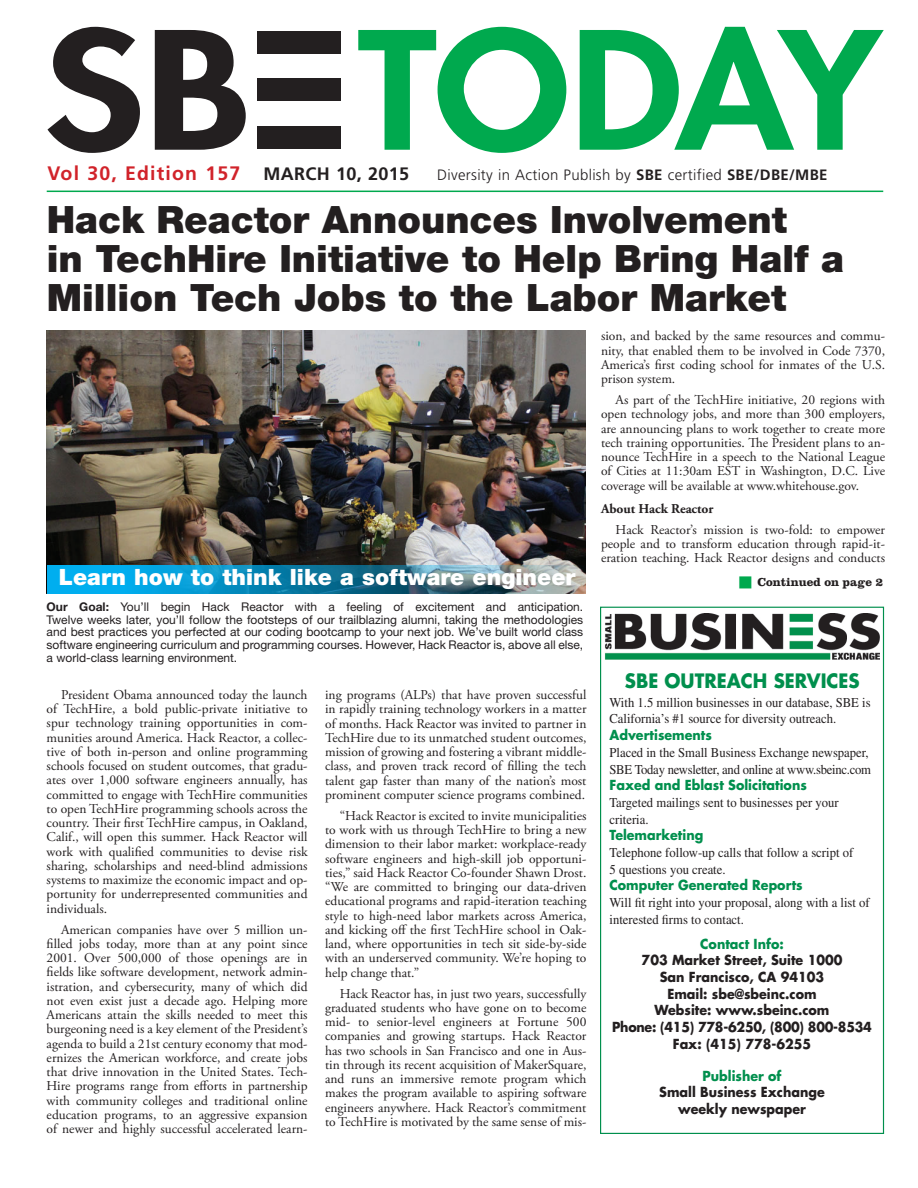
<style>
.page{position:relative;width:918px;height:1188px;background:#fff}
.page>*{position:absolute;margin:0;border:0;box-sizing:border-box;transform-origin:0 0}
.t1{font:900 37.5px/39px "Helvetica Neue LT";color:#231f20}
.t2{font:900 22.5px "Helvetica Neue LT Std";color:#fff}
.t3{font:700 19.5px "Frutiger";letter-spacing:.06em;color:#d1232a}
.t4{font:700 19.35px "Futura";color:#008f4d;scale:.94 1}
.t5{font:300 15px "Frutiger";letter-spacing:.02em;color:#231f20}
.t6{font:13.5px/14.2px "Adobe Garamond Pro";color:#231f20;text-align:justify}
.t7{font:13.5px/16.6px "Times";color:#231f20;scale:.94 1}
.t8{font:700 13.5px/16.6px "Futura";color:#231f20;text-align:center;scale:.94 1}
.t9{font:700 13.5px "Futura";color:#008f4d;scale:.94 1}
.t10{font:700 13.5px "Adobe Garamond Pro";color:#231f20}
.t11{font:12px/12.8px "Helvetica Neue LT Std";color:#231f20;text-align:justify}
.t12{font:700 12px "Clarendon LT Std";color:#231f20}
.s1{font-size:18px;color:#231f20}
.s2{font-weight:700}
</style>
<div class="page">
<hr style="left:47px;top:191px;width:836px;height:1px;background:#00a94e">
<div style="left:600px;top:607px;width:284px;height:527px;background:#fff;border:1px solid #008f4d"></div>
<img style="left:605px;top:614px;width:275px;height:46px">
<div style="left:257px;top:126px;width:84px;height:22px;background:#231f20"></div>
<div style="left:257px;top:78px;width:84px;height:23px;background:#231f20"></div>
<div style="left:257px;top:31px;width:84px;height:22px;background:#231f20"></div>
<svg style="left:47px;top:27px;width:93px;height:126px"></svg>
<svg style="left:155px;top:30px;width:91px;height:120px"></svg>
<svg style="left:358px;top:27px;width:208px;height:126px"></svg>
<svg style="left:580px;top:27px;width:304px;height:123px"></svg>
<img style="left:47px;top:331px;width:539px;height:235px">
<img style="left:47px;top:566px;width:539px;height:28px">
<h3 class="t3" style="left:47px;top:162px;width:363px">Vol 30, Edition 157 <span class="s1">MARCH 10, 2015</span></h3>
<p class="t5" style="left:437px;top:166px;width:392px">Diversity in Action Publish by <span class="s2">SBE</span> certified <span class="s2">SBE/DBE/MBE</span></p>
<h1 class="t1" style="left:47px;top:200px;width:799px">Hack Reactor Announces Involvement<br>in TechHire Initiative to Help Bring Half a<br>Million Tech Jobs to the Labor Market</h1>
<h2 class="t2" style="left:59px;top:564px;width:518px">Learn how to think like a software engineer</h2>
<p class="t11" style="left:47px;top:600px;width:538px"><span class="s2">Our Goal:</span> You’ll begin Hack Reactor with a feeling of excitement and anticipation.<br>Twelve weeks later, you’ll follow the footsteps of our trailblazing alumni, taking the methodologies and best practices you perfected at our coding bootcamp to your next job. We’ve built world class software engineering curriculum and programming courses. However, Hack Reactor is, above all else, a world-class learning environment.</p>
<p class="t6" style="left:47px;top:688px;width:262px;text-indent:15px">President Obama announced today the launch of TechHire, a bold public-private initiative to spur technology training opportunities in com&shy;munities around America. Hack Reactor, a collec&shy;tive of both in-person and online programming schools focused on student outcomes, that gradu&shy;ates over 1,000 software engineers annually, has committed to engage with TechHire communities to open TechHire programming schools across the country. Their first TechHire campus, in Oakland, Calif., will open this summer. Hack Reactor will work with qualified communities to devise risk sharing, scholarships and need-blind admissions systems to maximize the economic impact and op&shy;portunity for underrepresented communities and individuals.</p>
<p class="t6" style="left:47px;top:923px;width:262px;text-indent:15px">American companies have over 5 million un&shy;filled jobs today, more than at any point since 2001. Over 500,000 of those openings are in fields like software development, network admin&shy;istration, and cybersecurity, many of which did not even exist just a decade ago. Helping more Americans attain the skills needed to meet this burgeoning need is a key element of the President’s agenda to build a 21st century economy that mod&shy;ernizes the American workforce, and create jobs that drive innovation in the United States. Tech-Hire programs range from efforts in partnership with community colleges and traditional online education programs, to an aggressive expansion of newer and highly successful accelerated learn-</p>
<p class="t6" style="left:325px;top:688px;width:263px">ing programs (ALPs) that have proven successful in rapidly training technology workers in a matter of months. Hack Reactor was invited to partner in TechHire due to its unmatched student outcomes, mission of growing and fostering a vibrant middle&shy;class, and proven track record of filling the tech talent gap faster than many of the nation’s most prominent computer science programs combined.</p>
<p class="t6" style="left:325px;top:809px;width:263px;text-indent:15px">“Hack Reactor is excited to invite municipalities to work with us through TechHire to bring a new dimension to their labor market: workplace-ready software engineers and high-skill job opportuni&shy;ties,” said Hack Reactor Co-founder Shawn Drost. “We are committed to bringing our data-driven educational programs and rapid-iteration teaching style to high-need labor markets across America, and kicking off the first TechHire school in Oak&shy;land, where opportunities in tech sit side-by-side with an underserved community. We’re hoping to help change that.”</p>
<p class="t6" style="left:325px;top:987px;width:263px;text-indent:15px">Hack Reactor has, in just two years, successfully graduated students who have gone on to become mid- to senior-level engineers at Fortune 500 companies and growing startups. Hack Reactor has two schools in San Francisco and one in Aus&shy;tin through its recent acquisition of MakerSquare, and runs an immersive remote program which makes the program available to aspiring software engineers anywhere. Hack Reactor’s commitment to TechHire is motivated by the same sense of mis-</p>
<p class="t6" style="left:601px;top:330px;width:286px">sion, and backed by the same resources and commu&shy;nity, that enabled them to be involved in Code 7370, America’s first coding school for inmates of the U.S. prison system.</p>
<p class="t6" style="left:601px;top:393px;width:286px;text-indent:15px">As part of the TechHire initiative, 20 regions with open technology jobs, and more than 300 employers, are announcing plans to work together to create more tech training opportunities. The President plans to an&shy;nounce TechHire in a speech to the National League of Cities at 11:30am EST in Washington, D.C. Live coverage will be available at www.whitehouse.gov.</p>
<p class="t10" style="left:601px;top:501px;width:114px">About Hack Reactor</p>
<p class="t6" style="left:601px;top:523px;width:286px;text-indent:15px">Hack Reactor’s mission is two-fold: to empower people and to transform education through rapid-it&shy;eration teaching. Hack Reactor designs and conducts</p>
<p class="t12" style="left:758px;top:575px;width:127px">Continued on page 2</p>
<h3 class="t4" style="left:625px;top:667px;width:88px">SBE Outreac</h3>
<h3 class="t4" style="left:753px;top:667px;width:84px">h Services</h3>
<p class="t7" style="left:610px;top:694px;width:279px">With 1.5 million businesses in our database, SBE is<br>California’s #1 source for diversity outreach.</p>
<p class="t9" style="left:610px;top:726px;width:110px">Advertisements</p>
<p class="t7" style="left:610px;top:744px;width:280px">Placed in the Small Business Exchange newspaper,<br>SBE Today newsletter, and online at www.sbeinc.com</p>
<p class="t9" style="left:610px;top:776px;width:211px">Faxed and Eblast Solicitations</p>
<p class="t7" style="left:610px;top:794px;width:246px">Targeted mailings sent to businesses per your criteria.</p>
<p class="t9" style="left:610px;top:826px;width:101px">Telemarketing</p>
<p class="t7" style="left:610px;top:844px;width:261px">Telephone follow-up calls that follow a script of<br>5 questions you create.</p>
<p class="t9" style="left:610px;top:876px;width:207px">Computer Generated Reports</p>
<p class="t7" style="left:610px;top:894px;width:278px">Will fit right into your proposal, along with a list of interested firms to contact.</p>
<p class="t9" style="left:700px;top:934px;width:90px">Contact Info:</p>
<p class="t8" style="left:612px;top:951px;width:278px">703 Market Street, Suite 1000<br>San Francisco, CA 94103<br>Email: sbe@sbeinc.com<br>Website: www.sbeinc.com<br>Phone: (415) 778-6250, (800) 800-8534<br>Fax: (415) 778-6255</p>
<p class="t9" style="left:703px;top:1066px;width:86px">Publisher of</p>
<p class="t8" style="left:659px;top:1084px;width:178px">Small Business Exchange weekly newspaper</p>
</div>
